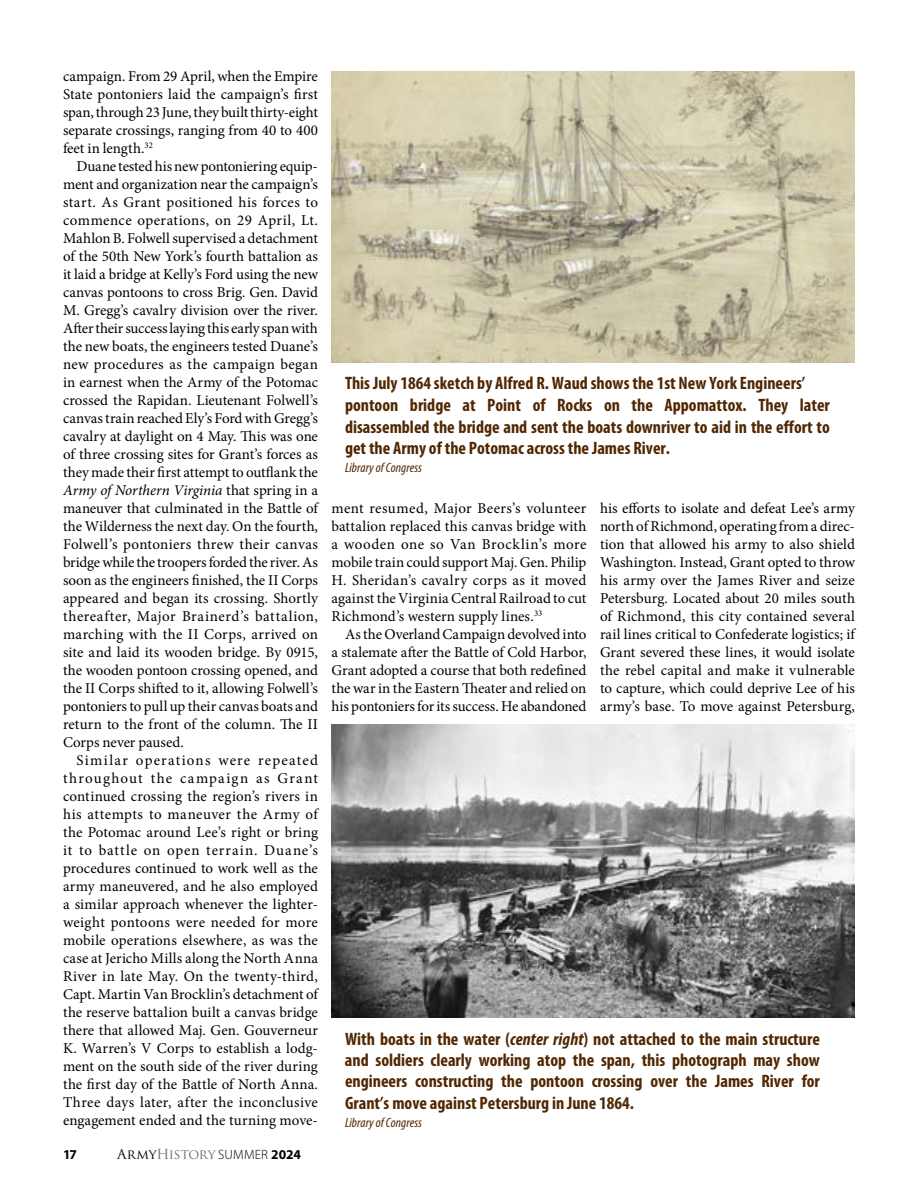
<style>
.page{position:relative;width:918px;height:1188px;background:#fff}
.page>*{position:absolute;margin:0;border:0;box-sizing:border-box;transform-origin:0 0}
.t1{font:700 condensed 18px/21.6px "Myriad Pro";color:#512702}
.BODY{font:15px/18px "Minion Pro";color:#000;text-align:justify}
.t2{font:italic condensed 13.5px "Myriad Pro";letter-spacing:.005em;color:#512702}
.t3{font:13.5px "Trajan Pro";letter-spacing:-.02em;color:#6d6e71}
.t4{font:700 13.5px "Myriad Pro";color:#000}
.s1{font-style:italic}
.s2{color:#000}
.s3{font-family:"Myriad Pro";font-weight:300;color:#000}
.s4{font-family:"Myriad Pro";font-weight:700;color:#000}
</style>
<div class="page">
<img style="left:332px;top:71px;width:523px;height:292px">
<img style="left:332px;top:724px;width:523px;height:294px">
<p class="BODY" style="left:63px;top:67px;width:257px">campaign. From 29 April, when the Empire State pontoniers laid the campaign’s first span, through 23 June, they built thirty-eight separate crossings, ranging from 40 to 400 feet in length.<sup>32</sup></p>
<p class="BODY" style="left:63px;top:157px;width:257px;text-indent:13px">Duane tested his new pontoniering equip&shy;ment and organization near the campaign’s start. As Grant positioned his forces to commence operations, on 29 April, Lt.<br>Mahlon B. Folwell supervised a detachment of the 50th New York’s fourth battalion as it laid a bridge at Kelly’s Ford using the new canvas pontoons to cross Brig. Gen. David M. Gregg’s cavalry division over the river.<br>After their success laying this early span with the new boats, the engineers tested Duane’s new procedures as the campaign began in earnest when the Army of the Potomac crossed the Rapidan. Lieutenant Folwell’s canvas train reached Ely’s Ford with Gregg’s cavalry at daylight on 4 May. This was one of three crossing sites for Grant’s forces as they made their first attempt to outflank the <span class="s1">Army of Northern Virginia</span> that spring in a maneuver that culminated in the Battle of the Wilderness the next day. On the fourth, Folwell’s pontoniers threw their canvas bridge while the troopers forded the river. As soon as the engineers finished, the II Corps appeared and began its crossing. Shortly thereafter, Major Brainerd’s battalion, marching with the II Corps, arrived on site and laid its wooden bridge. By 0915, the wooden pontoon crossing opened, and the II Corps shifted to it, allowing Folwell’s pontoniers to pull up their canvas boats and return to the front of the column. The II Corps never paused.</p>
<p class="BODY" style="left:63px;top:751px;width:257px;text-indent:13px">Similar operations were repeated throughout the campaign as Grant continued crossing the region’s rivers in his attempts to maneuver the Army of the Potomac around Lee’s right or bring it to battle on open terrain. Duane’s procedures continued to work well as the army maneuvered, and he also employed a similar approach whenever the lighter&shy;weight pontoons were needed for more mobile operations elsewhere, as was the case at Jericho Mills along the North Anna River in late May. On the twenty-third, Capt. Martin Van Brocklin’s detachment of the reserve battalion built a canvas bridge there that allowed Maj. Gen. Gouverneur K. Warren’s V Corps to establish a lodg&shy;ment on the south side of the river during the first day of the Battle of North Anna.<br>Three days later, after the inconclusive engagement ended and the turning move-</p>
<p class="t4" style="left:63px;top:1147px;width:16px">17</p>
<p class="t3" style="left:117px;top:1146px;width:186px"><span class="s2">Army</span>History <span class="s3">SUMMER</span> <span class="s4">2024</span></p>
<p class="t1" style="left:345px;top:373px;width:486px">This July 1864 sketch by Alfred R. Waud shows the 1st New York Engineers’ pontoon bridge at Point of Rocks on the Appomattox. They later disassembled the bridge and sent the boats downriver to aid in the effort to get the Army of the Potomac across the James River.</p>
<p class="t2" style="left:345px;top:460px;width:79px">Library of Congress</p>
<p class="BODY" style="left:332px;top:499px;width:257px">ment resumed, Major Beers’s volunteer battalion replaced this canvas bridge with a wooden one so Van Brocklin’s more mobile train could support Maj. Gen. Philip H. Sheridan’s cavalry corps as it moved against the Virginia Central Railroad to cut Richmond’s western supply lines.<sup>33</sup></p>
<p class="BODY" style="left:332px;top:625px;width:257px;text-indent:14px">As the Overland Campaign devolved into a stalemate after the Battle of Cold Harbor, Grant adopted a course that both redefined the war in the Eastern Theater and relied on his pontoniers for its success. He abandoned</p>
<p class="BODY" style="left:600px;top:499px;width:257px">his efforts to isolate and defeat Lee’s army north of Richmond, operating from a direc&shy;tion that allowed his army to also shield Washington. Instead, Grant opted to throw his army over the James River and seize Petersburg. Located about 20 miles south of Richmond, this city contained several rail lines critical to Confederate logistics; if Grant severed these lines, it would isolate the rebel capital and make it vulnerable to capture, which could deprive Lee of his army’s base. To move against Petersburg,</p>
<p class="t1" style="left:345px;top:1029px;width:476px;text-align:justify">With boats in the water (<span class="s1">center right</span>) not attached to the main structure and soldiers clearly working atop the span, this photograph may show engineers constructing the pontoon crossing over the James River for Grant’s move against Petersburg in June 1864.</p>
<p class="t2" style="left:345px;top:1115px;width:79px">Library of Congress</p>
</div>
